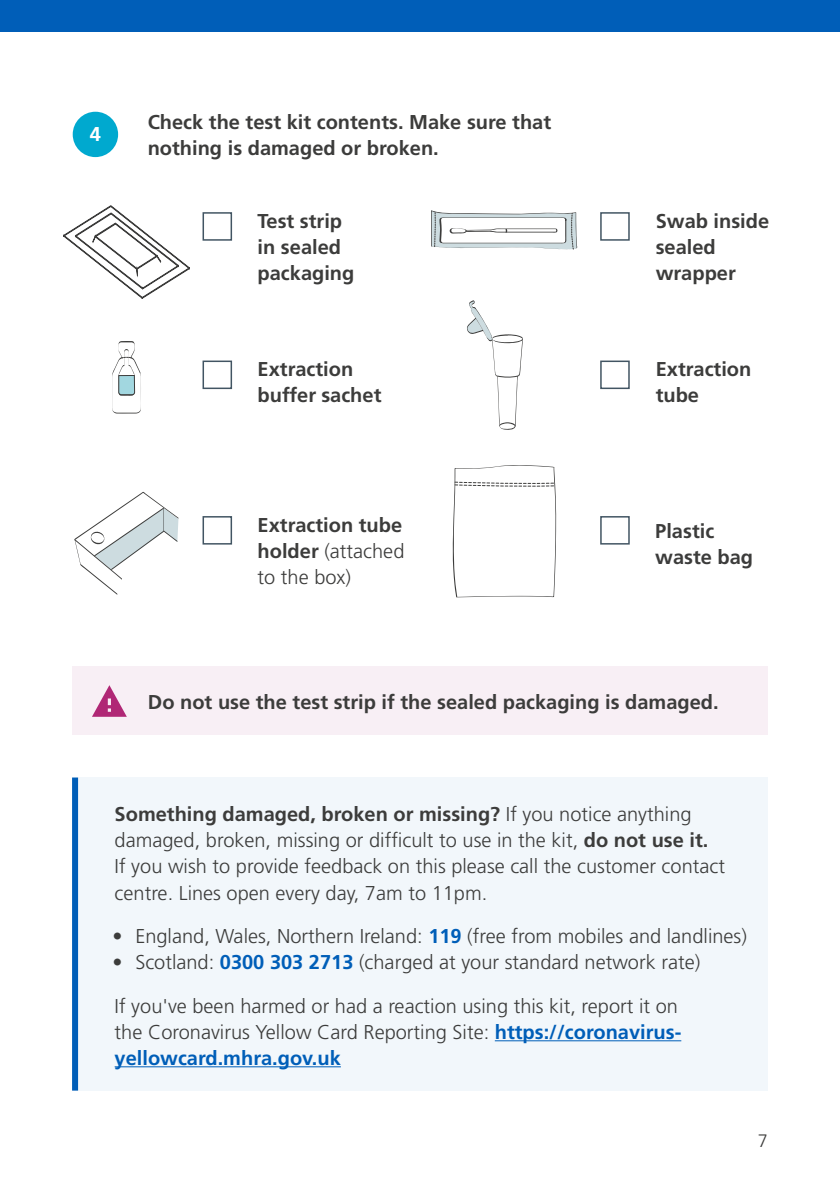
<style>
.page{position:relative;width:840px;height:1191px;background:#fff}
.page>*{position:absolute;margin:0;border:0;box-sizing:border-box;transform-origin:0 0}
.Paragraph_Black__p{font:300 20px/26px "Frutiger";color:#3c3c3b}
.Paragraph_Bold__p{font:700 20px/26px "Frutiger";color:#3c3c3b}
.Paragraph_White__p{font:700 20px "Frutiger";color:#fff}
.Page_number__p{font:300 18px "Frutiger";color:#3c3c3b}
.s1{font-weight:300}
.s2{font-weight:700}
.s3{font-weight:700;color:#005eb8}
</style>
<div class="page">
<div style="left:73px;top:112px;width:45px;height:45px;background:#00a9cf;border-radius:50%"></div>
<div style="left:202px;top:212px;width:30px;height:29px;border:2px solid #425563"></div>
<svg style="left:63px;top:206px;width:127px;height:92px"></svg>
<div style="left:600px;top:212px;width:29px;height:29px;border:2px solid #425563"></div>
<svg style="left:431px;top:210px;width:146px;height:40px"></svg>
<svg style="left:112px;top:341px;width:29px;height:72px"></svg>
<div style="left:202px;top:360px;width:30px;height:29px;border:2px solid #425563"></div>
<svg style="left:467px;top:300px;width:56px;height:130px"></svg>
<div style="left:600px;top:360px;width:29px;height:29px;border:2px solid #425563"></div>
<svg style="left:74px;top:492px;width:104px;height:103px"></svg>
<div style="left:202px;top:516px;width:30px;height:28px;border:2px solid #425563"></div>
<svg style="left:452px;top:465px;width:104px;height:132px"></svg>
<div style="left:600px;top:516px;width:29px;height:28px;border:2px solid #425563"></div>
<div style="left:72px;top:667px;width:695px;height:68px;background:#f8eff5"></div>
<svg style="left:92px;top:685px;width:35px;height:32px"></svg>
<div style="left:72px;top:777px;width:695px;height:313px;background:#f2f7fb"></div>
<div style="left:72px;top:777px;width:6px;height:313px;background:#005eb8"></div>
<hr style="left:494px;top:1040px;width:187px;height:1px;background:#005eb8">
<hr style="left:115px;top:1066px;width:226px;height:1px;background:#005eb8">
<div style="left:0;top:0;width:839px;height:31px;background:#005eb8"></div>
<h2 class="Paragraph_White__p" style="left:90px;top:122px;width:13px">4</h2>
<h3 class="Paragraph_Bold__p" style="left:148px;top:109px;width:405px">Check the test kit contents. Make sure that nothing is damaged or broken.</h3>
<h3 class="Paragraph_Bold__p" style="left:257px;top:208px;width:98px">Test strip in sealed packaging</h3>
<h3 class="Paragraph_Bold__p" style="left:655px;top:208px;width:115px">Swab inside sealed wrapper</h3>
<h3 class="Paragraph_Bold__p" style="left:257px;top:356px;width:125px">Extraction buffer sachet</h3>
<h3 class="Paragraph_Bold__p" style="left:655px;top:356px;width:97px">Extraction tube</h3>
<h3 class="Paragraph_Bold__p" style="left:257px;top:511px;width:148px;text-align:justify">Extraction tube holder <span class="s1">(attached to the box)</span></h3>
<h3 class="Paragraph_Bold__p" style="left:655px;top:518px;width:99px">Plastic waste bag</h3>
<h3 class="Paragraph_Bold__p" style="left:148px;top:688px;width:572px">Do not use the test strip if the sealed packaging is damaged.</h3>
<p class="Paragraph_Black__p" style="left:115px;top:802px;width:611px"><span class="s2">Something damaged, broken or missing?</span> If you notice anything damaged, broken, missing or difficult to use in the kit, <span class="s2">do not use it.<br></span>If you wish to provide feedback on this please call the customer contact centre. Lines open every day, 7am to 11pm.</p>
<p class="Paragraph_Black__p" style="left:113px;top:923px;width:635px">• England, Wales, Northern Ireland: <span class="s3">119</span> (free from mobiles and landlines)</p>
<p class="Paragraph_Black__p" style="left:113px;top:949px;width:588px">• Scotland: <span class="s3">0300 303 2713</span> (charged at your standard network rate)</p>
<p class="Paragraph_Black__p" style="left:115px;top:993px;width:568px">If you've been harmed or had a reaction using this kit, report it on the Coronavirus Yellow Card Reporting Site: <span class="s3">https://coronavirus&shy;yellowcard.mhra.gov.uk</span></p>
<p class="Page_number__p" style="left:757px;top:1130px;width:12px">7</p>
</div>
